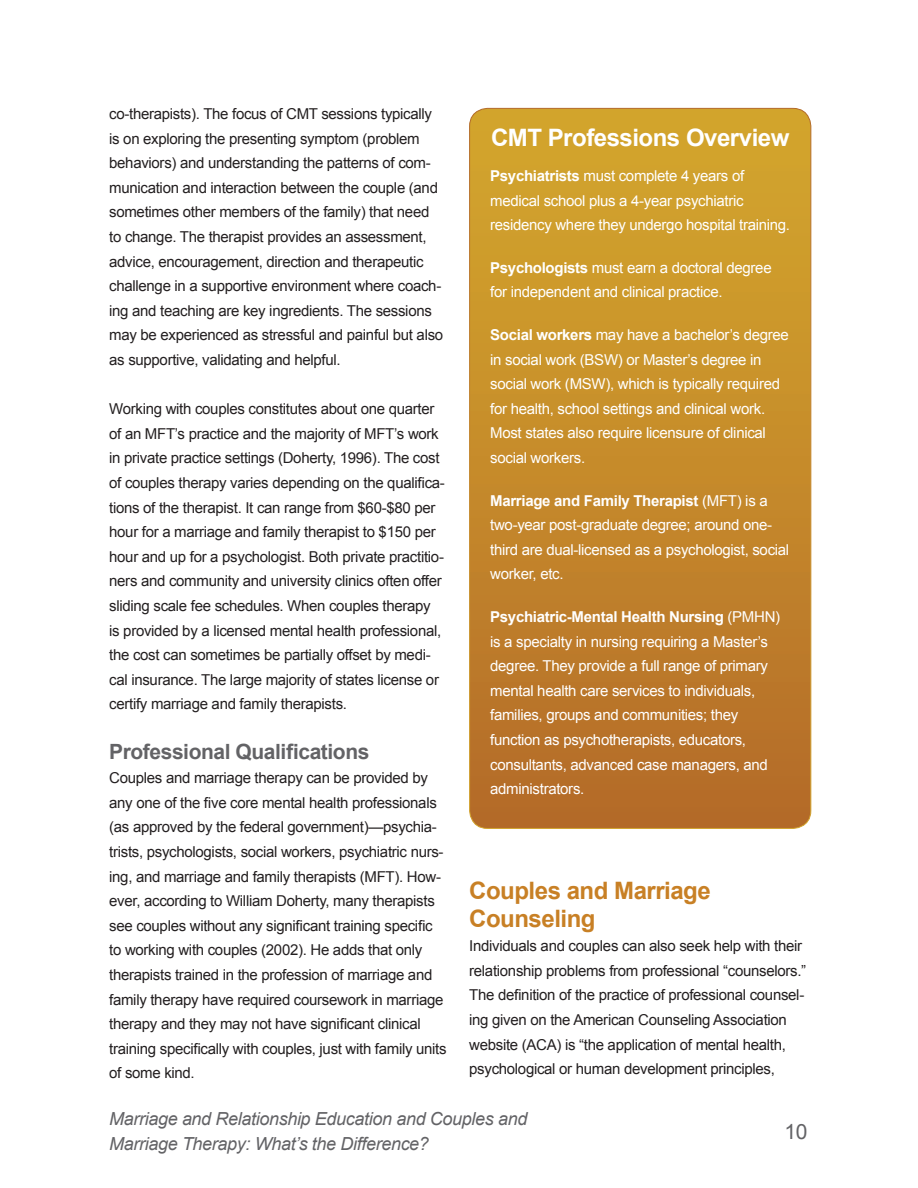
<style>
.page{position:relative;width:918px;height:1188px;background:#fff}
.page>*{position:absolute;margin:0;border:0;box-sizing:border-box;transform-origin:0 0}
.ReBrief_BODY{font:700 24px "Arial";letter-spacing:-.02em;color:#c88025}
.t1{font:700 24px "Arial";letter-spacing:-.02em;color:#fff}
.ReBrief_BODY-2{font:700 21px "Arial";letter-spacing:-.02em;color:#636366}
.t2{font:21px "Arial";color:#636366}
.t3{font:italic 18px/24.6px "Arial";letter-spacing:-.02em;color:#636366}
.ReBrief_BODY-3{font:15px/24.6px "Arial";letter-spacing:-.02em;color:#231f20}
.t4{font:15px/24.6px "Arial";letter-spacing:-.02em;color:#fff}
.s1{font-weight:700}
</style>
<div class="page">
<svg style="left:470px;top:108px;width:341px;height:720px;background:#c4892a"></svg>
<p class="ReBrief_BODY-3" style="left:109px;top:102px;width:336px">co-therapists). The focus of CMT sessions typically is on exploring the presenting symptom (problem behaviors) and understanding the patterns of com&shy;munication and interaction between the couple (and sometimes other members of the family) that need to change. The therapist provides an assessment, advice, encouragement, direction and therapeutic challenge in a supportive environment where coach&shy;ing and teaching are key ingredients. The sessions may be experienced as stressful and painful but also as supportive, validating and helpful.</p>
<p class="ReBrief_BODY-3" style="left:109px;top:397px;width:337px">Working with couples constitutes about one quarter of an MFT’s practice and the majority of MFT’s work in private practice settings (Doherty, 1996). The cost of couples therapy varies depending on the qualifica&shy;tions of the therapist. It can range from $60-$80 per hour for a marriage and family therapist to $150 per hour and up for a psychologist. Both private practitio&shy;ners and community and university clinics often offer sliding scale fee schedules. When couples therapy is provided by a licensed mental health professional, the cost can sometimes be partially offset by medi&shy;cal insurance. The large majority of states license or certify marriage and family therapists.</p>
<p class="ReBrief_BODY-2" style="left:109px;top:737px;width:262px">Professional Qualifications</p>
<p class="ReBrief_BODY-3" style="left:109px;top:766px;width:339px">Couples and marriage therapy can be provided by any one of the five core mental health professionals (as approved by the federal government)—psychia&shy;trists, psychologists, social workers, psychiatric nurs&shy;ing, and marriage and family therapists (MFT). How&shy;ever, according to William Doherty, many therapists see couples without any significant training specific to working with couples (2002). He adds that only therapists trained in the profession of marriage and family therapy have required coursework in marriage therapy and they may not have significant clinical training specifically with couples, just with family units of some kind.</p>
<p class="t1" style="left:491px;top:122px;width:300px">CMT Professions Overview</p>
<p class="t4" style="left:490px;top:164px;width:301px"><span class="s1">Psychiatrists</span> must complete 4 years of medical school plus a 4-year psychiatric residency where they undergo hospital training.</p>
<p class="t4" style="left:490px;top:255px;width:283px"><span class="s1">Psychologists</span> must earn a doctoral degree for independent and clinical practice.</p>
<p class="t4" style="left:490px;top:323px;width:300px"><span class="s1">Social workers</span> may have a bachelor’s degree in social work (BSW) or Master’s degree in social work (MSW), which is typically required for health, school settings and clinical work.<br>Most states also require licensure of clinical social workers.</p>
<p class="t4" style="left:490px;top:488px;width:301px"><span class="s1">Marriage and Family Therapist</span> (MFT) is a two-year post-graduate degree; around one&shy;third are dual-licensed as a psychologist, social worker, etc.</p>
<p class="t4" style="left:490px;top:605px;width:292px"><span class="s1">Psychiatric-Mental Health Nursing</span> (PMHN) is a specialty in nursing requiring a Master’s degree. They provide a full range of primary mental health care services to individuals, families, groups and communities; they function as psychotherapists, educators, consultants, advanced case managers, and administrators.</p>
<p class="ReBrief_BODY" style="left:469px;top:875px;width:243px">Couples and Marriage</p>
<p class="ReBrief_BODY" style="left:469px;top:902px;width:128px">Counseling</p>
<p class="ReBrief_BODY-3" style="left:469px;top:934px;width:339px">Individuals and couples can also seek help with their relationship problems from professional “counselors.” The definition of the practice of professional counsel&shy;ing given on the American Counseling Association website (ACA) is “the application of mental health, psychological or human development principles,</p>
<p class="t3" style="left:109px;top:1107px;width:420px">Marriage and Relationship Education and Couples and<br>Marriage Therapy: What’s the Difference?</p>
<h2 class="t2" style="left:785px;top:1117px;width:24px">10</h2>
</div>
